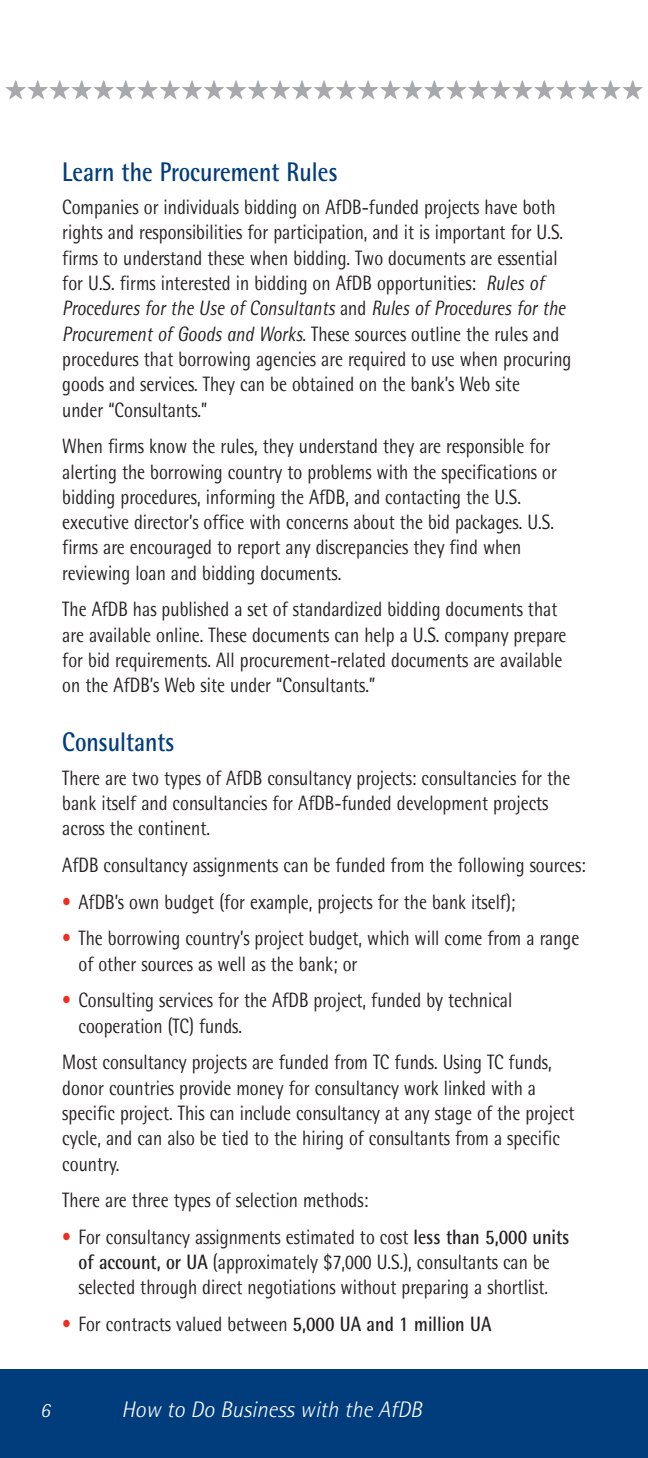
<style>
.page{position:relative;width:648px;height:1458px;background:#fff}
.page>*{position:absolute;margin:0;border:0;box-sizing:border-box;transform-origin:0 0}
.t1{font:700 27px "Rotis Semi Sans";color:#013d7d;scale:.85 1}
.t2{font:27px "Zapf Dingbats";color:#a8a9ad}
.t3{font:italic 300 22.5px "Rotis Semi Sans";color:#fff}
.t4{font:20.7px/25.4px "Rotis Semi Sans";color:#231f20;scale:.85 1}
.t5{font:italic 300 20.25px "Rotis Semi Sans";color:#fff}
.s1{font-style:italic}
.s2{color:#ee2e22}
.s3{font-weight:700}
</style>
<div class="page">
<div style="left:0;top:1369px;width:648px;height:89px;background:#013d7d"></div>
<h1 class="t2" style="left:5px;top:74px;width:640px">★★★★★★★★★★★★★★★★★★★★★★★★★★★★★</h1>
<h1 class="t1" style="left:62px;top:162px;width:325px">Learn the Procurement Rules</h1>
<p class="t4" style="left:62px;top:196px;width:601px">Companies or individuals bidding on AfDB-funded projects have both rights and responsibilities for participation, and it is important for U.S. firms to understand these when bidding. Two documents are essential for U.S. firms interested in bidding on AfDB opportunities: <span class="s1">Rules of Procedures for the Use of Consultants</span> and <span class="s1">Rules of Procedures for the Procurement of Goods and Works</span>. These sources outline the rules and procedures that borrowing agencies are required to use when procuring goods and services. They can be obtained on the bank’s Web site<br>under “Consultants.”</p>
<p class="t4" style="left:62px;top:436px;width:583px">When firms know the rules, they understand they are responsible for alerting the borrowing country to problems with the specifications or bidding procedures, informing the AfDB, and contacting the U.S. executive director’s office with concerns about the bid packages. U.S. firms are encouraged to report any discrepancies they find when reviewing loan and bidding documents.</p>
<p class="t4" style="left:62px;top:599px;width:595px">The AfDB has published a set of standardized bidding documents that are available online. These documents can help a U.S. company prepare for bid requirements. All procurement-related documents are available on the AfDB’s Web site under “Consultants.”</p>
<h1 class="t1" style="left:62px;top:733px;width:133px">Consultants</h1>
<p class="t4" style="left:62px;top:767px;width:599px">There are two types of AfDB consultancy projects: consultancies for the bank itself and consultancies for AfDB-funded development projects across the continent.</p>
<p class="t4" style="left:62px;top:854px;width:617px">AfDB consultancy assignments can be funded from the following sources:</p>
<p class="t4" style="left:62px;top:891px;width:535px"><span class="s2">•</span> AfDB’s own budget (for example, projects for the bank itself);</p>
<p class="t4" style="left:78px;top:928px;width:591px;text-indent:-16px"><span class="s2">•</span> The borrowing country’s project budget, which will come from a range of other sources as well as the bank; or</p>
<p class="t4" style="left:78px;top:990px;width:512px;text-indent:-16px"><span class="s2">•</span> Consulting services for the AfDB project, funded by technical cooperation (TC) funds.</p>
<p class="t4" style="left:62px;top:1052px;width:604px">Most consultancy projects are funded from TC funds. Using TC funds, donor countries provide money for consultancy work linked with a specific project. This can include consultancy at any stage of the project cycle, and can also be tied to the hiring of consultants from a specific country.</p>
<p class="t4" style="left:62px;top:1190px;width:362px">There are three types of selection methods:</p>
<p class="t4" style="left:62px;top:1226px;width:598px;text-align:center"><span class="s2">•</span> For consultancy assignments estimated to cost <span class="s3">less than 5,000 units of account, or UA</span> (approximately $7,000 U.S.), consultants can be selected through direct negotiations without preparing a shortlist.</p>
<p class="t4" style="left:62px;top:1314px;width:506px"><span class="s2">•</span> For contracts valued between <span class="s3">5,000 UA and 1 million UA</span></p>
<p class="t5" style="left:40px;top:1403px;width:11px">6</p>
<p class="t3" style="left:122px;top:1402px;width:302px">How to Do Business with the AfDB</p>
</div>
